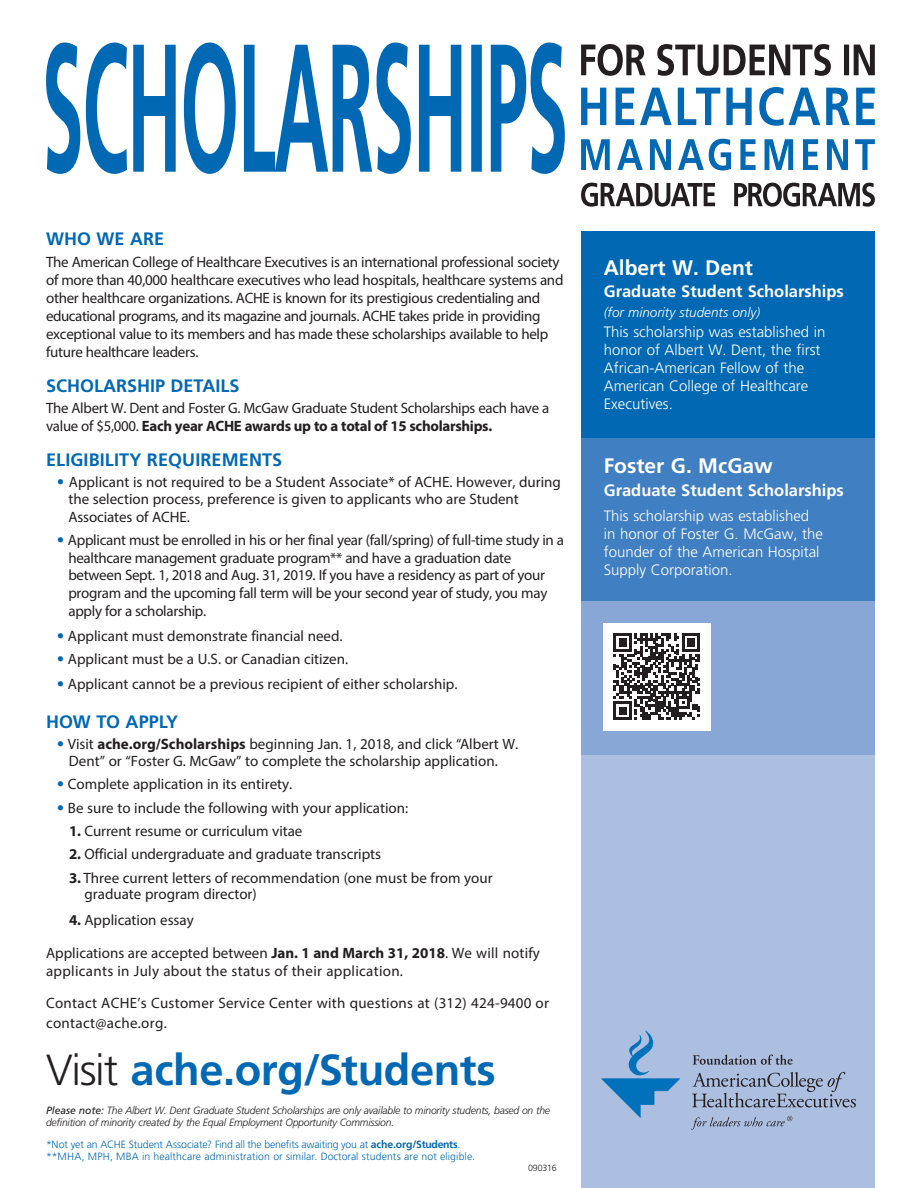
<style>
.page{position:relative;width:918px;height:1188px;background:#fff}
.page>*{position:absolute;margin:0;border:0;box-sizing:border-box;transform-origin:0 0}
.body{font:700 43.5px "Frutiger LT Std";letter-spacing:-.01em;color:#0168b3}
.body-2{font:700 21px "Frutiger LT Std";color:#fff}
.headers{font:700 18px "Frutiger LT Std";color:#0168b3}
.body-3{font:700 16.5px "Frutiger LT Std";color:#fff}
.body-4{font:15px/17.1px "Myriad Pro";color:#231f20}
.headers-2{font:15px/18px "Myriad Pro";letter-spacing:-.02em;color:#231f20}
.body-5{font:15px/17.7px "Myriad Pro";letter-spacing:-.02em;color:#231f20}
.body-6{font:300 15px/18px "Frutiger LT Std";color:#fff}
.body-7{font:15px/18px "Myriad Pro";letter-spacing:.02em;color:#231f20}
.body-8{font:italic 300 13.5px "Frutiger LT Std";color:#fff}
.body-9{font:italic 300 10.5px/12.6px "Frutiger LT Std";letter-spacing:-.02em;color:#231f20}
.body-10{font:300 10.5px/12.6px "Frutiger LT Std";letter-spacing:.005em;color:#0168b3}
.body-11{font:300 9px "Frutiger LT Std";letter-spacing:-.02em;color:#231f20}
.s1{font-weight:700}
.s2{font-family:"Frutiger LT Std";font-weight:300;color:#0168b3}
.s3{font-weight:300;color:#231f20}
.s4{font-weight:400}
</style>
<div class="page">
<div style="left:581px;top:601px;width:294px;height:587px;background:#acbfe1"></div>
<div style="left:581px;top:601px;width:294px;height:154px;background:#89a7d6"></div>
<svg style="left:46px;top:43px;width:519px;height:131px"></svg>
<svg style="left:581px;top:183px;width:294px;height:24px"></svg>
<svg style="left:581px;top:139px;width:294px;height:31px"></svg>
<svg style="left:581px;top:87px;width:294px;height:39px"></svg>
<svg style="left:581px;top:44px;width:294px;height:32px"></svg>
<div style="left:581px;top:231px;width:294px;height:207px;background:#0168b3"></div>
<div style="left:581px;top:439px;width:294px;height:162px;background:#407fc1"></div>
<svg style="left:601px;top:1030px;width:79px;height:88px"></svg>
<svg style="left:692px;top:1072px;width:164px;height:36px"></svg>
<svg style="left:691px;top:1116px;width:101px;height:14px"></svg>
<svg style="left:693px;top:1055px;width:100px;height:10px"></svg>
<div style="left:603px;top:623px;width:108px;height:107px;background:#fff"></div>
<svg style="left:614px;top:633px;width:86px;height:87px"></svg>
<p class="headers" style="left:46px;top:229px;width:120px">WHO WE ARE</p>
<p class="headers-2" style="left:46px;top:252px;width:519px">The American College of Healthcare Executives is an international professional society of more than 40,000 healthcare executives who lead hospitals, healthcare systems and other healthcare organizations. ACHE is known for its prestigious credentialing and educational programs, and its magazine and journals. ACHE takes pride in providing exceptional value to its members and has made these scholarships available to help future healthcare leaders.</p>
<p class="headers" style="left:46px;top:375px;width:195px">SCHOLARSHIP DETAILS</p>
<p class="headers-2" style="left:46px;top:399px;width:505px">The Albert W. Dent and Foster G. McGaw Graduate Student Scholarships each have a value of $5,000. <span class="s1">Each year ACHE awards up to a total of 15 scholarships.</span></p>
<p class="headers" style="left:46px;top:449px;width:238px">ELIGIBILITY REQUIREMENTS</p>
<p class="body-4" style="left:68px;top:474px;width:494px;text-indent:-11px"><span class="s2">•</span> Applicant is not required to be a Student Associate* of ACHE. However, during the selection process, preference is given to applicants who are Student<br>Associates of ACHE.</p>
<p class="body-5" style="left:68px;top:531px;width:497px;text-indent:-11px"><span class="s2">•</span> Applicant must be enrolled in his or her final year (fall/spring) of full-time study in a healthcare management graduate program** and have a graduation date between Sept. 1, 2018 and Aug. 31, 2019. If you have a residency as part of your program and the upcoming fall term will be your second year of study, you may apply for a scholarship.</p>
<p class="body-4" style="left:57px;top:627px;width:287px"><span class="s2">•</span> Applicant must demonstrate financial need.</p>
<p class="body-4" style="left:57px;top:650px;width:293px"><span class="s2">•</span> Applicant must be a U.S. or Canadian citizen.</p>
<p class="body-4" style="left:57px;top:676px;width:402px"><span class="s2">•</span> Applicant cannot be a previous recipient of either scholarship.</p>
<p class="headers" style="left:46px;top:711px;width:134px">HOW TO APPLY</p>
<p class="body-4" style="left:57px;top:735px;width:463px;text-align:center"><span class="s2">•</span> Visit <span class="s1">ache.org/Scholarships</span> beginning Jan. 1, 2018, and click “Albert W.<br>Dent” or “Foster G. McGaw” to complete the scholarship application.</p>
<p class="body-4" style="left:57px;top:775px;width:237px"><span class="s2">•</span> Complete application in its entirety.</p>
<p class="body-4" style="left:57px;top:799px;width:353px"><span class="s2">•</span> Be sure to include the following with your application:</p>
<p class="body-4" style="left:69px;top:822px;width:235px"><span class="s1">1.</span> Current resume or curriculum vitae</p>
<p class="body-4" style="left:69px;top:846px;width:313px"><span class="s1">2.</span> Official undergraduate and graduate transcripts</p>
<p class="body-4" style="left:84px;top:869px;width:410px;line-height:16.6px;text-indent:-15px"><span class="s1">3.</span> Three current letters of recommendation (one must be from your graduate program director)</p>
<p class="body-4" style="left:69px;top:911px;width:126px"><span class="s1">4.</span> Application essay</p>
<p class="body-7" style="left:46px;top:944px;width:495px">Applications are accepted between <span class="s1">Jan. 1 and March 31, 2018</span>. We will notify applicants in July about the status of their application.</p>
<p class="body-7" style="left:46px;top:993px;width:504px;line-height:19.8px">Contact ACHE’s Customer Service Center with questions at (312) 424-9400 or contact@ache.org.</p>
<p class="body" style="left:46px;top:1045px;width:451px"><span class="s3">Visit</span> ache.org/Students</p>
<p class="body-9" style="left:46px;top:1104px;width:506px"><span class="s4">Please note:</span> The Albert W. Dent Graduate Student Scholarships are only available to minority students, based on the definition of minority created by the Equal Employment Opportunity Commission.</p>
<p class="body-10" style="left:46px;top:1138px;width:431px">*Not yet an ACHE Student Associate? Find all the benefits awaiting you at <span class="s1">ache.org/Students</span>.<br>** MHA, MPH, MBA in healthcare administration or similar. Doctoral students are not eligible.</p>
<p class="body-11" style="left:528px;top:1163px;width:30px">090316</p>
<p class="body-2" style="left:604px;top:255px;width:151px">Albert W. Dent</p>
<p class="body-3" style="left:604px;top:282px;width:242px">Graduate Student Scholarships</p>
<p class="body-8" style="left:604px;top:304px;width:158px">(for minority students only)</p>
<p class="body-6" style="left:604px;top:323px;width:223px">This scholarship was established in honor of Albert W. Dent, the first<br>African-American Fellow of the<br>American College of Healthcare<br>Executives.</p>
<p class="body-2" style="left:604px;top:454px;width:171px">Foster G. McGaw</p>
<p class="body-3" style="left:604px;top:481px;width:242px">Graduate Student Scholarships</p>
<p class="body-6" style="left:604px;top:507px;width:221px">This scholarship was established in honor of Foster G. McGaw, the founder of the American Hospital<br>Supply Corporation.</p>
</div>
